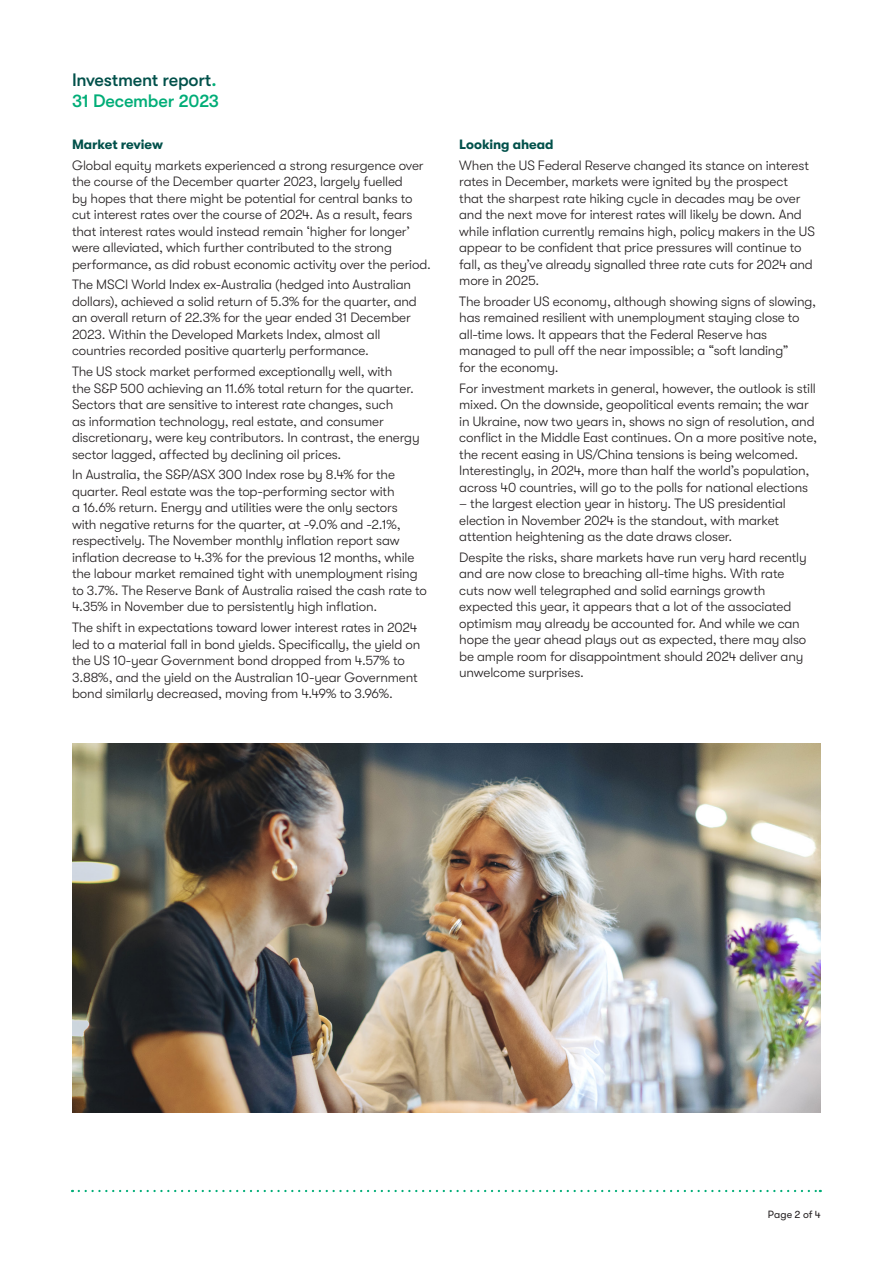
<style>
.page{position:relative;width:893px;height:1263px;background:#fff}
.page>*{position:absolute;margin:0;border:0;box-sizing:border-box;transform-origin:0 0}
.t1{font:500 18px/21px "GT Walsheim";letter-spacing:-.015em;color:#00504a}
.Body_Light_9_11{font:300 13.5px/16.5px "GT Walsheim";letter-spacing:-.01em;color:#231f20}
.Sub_3_Bold_9_11{font:700 13.5px "GT Walsheim";letter-spacing:-.005em;color:#00504a}
.t2{font:10.5px "GT Walsheim";color:#231f20}
.s1{color:#00ad77}
</style>
<div class="page">
<svg style="left:79px;top:1190px;width:742px;height:2px"></svg>
<img style="left:72px;top:743px;width:749px;height:369px">
<h1 class="t1" style="left:72px;top:69px;width:149px">Investment report<span class="s1">.<br>31 December 2023</span></h1>
<p class="Sub_3_Bold_9_11" style="left:72px;top:137px;width:92px">Market review</p>
<p class="Body_Light_9_11" style="left:72px;top:157px;width:360px">Global equity markets experienced a strong resurgence over the course of the December quarter 2023, largely fuelled<br>by hopes that there might be potential for central banks to cut interest rates over the course of 2024. As a result, fears that interest rates would instead remain ‘higher for longer’ were alleviated, which further contributed to the strong performance, as did robust economic activity over the period.</p>
<p class="Body_Light_9_11" style="left:72px;top:277px;width:346px">The MSCI World Index ex-Australia (hedged into Australian dollars), achieved a solid return of 5.3% for the quarter, and an overall return of 22.3% for the year ended 31 December 2023. Within the Developed Markets Index, almost all countries recorded positive quarterly performance.</p>
<p class="Body_Light_9_11" style="left:72px;top:363px;width:349px">The US stock market performed exceptionally well, with<br>the S&amp;P 500 achieving an 11.6% total return for the quarter.<br>Sectors that are sensitive to interest rate changes, such<br>as information technology, real estate, and consumer discretionary, were key contributors. In contrast, the energy sector lagged, affected by declining oil prices.</p>
<p class="Body_Light_9_11" style="left:72px;top:467px;width:356px">In Australia, the S&amp;P/ASX 300 Index rose by 8.4% for the quarter. Real estate was the top-performing sector with<br>a 16.6% return. Energy and utilities were the only sectors<br>with negative returns for the quarter, at -9.0% and -2.1%, respectively. The November monthly inflation report saw inflation decrease to 4.3% for the previous 12 months, while the labour market remained tight with unemployment rising to 3.7%. The Reserve Bank of Australia raised the cash rate to 4.35% in November due to persistently high inflation.</p>
<p class="Body_Light_9_11" style="left:72px;top:619px;width:350px">The shift in expectations toward lower interest rates in 2024 led to a material fall in bond yields. Specifically, the yield on the US 10-year Government bond dropped from 4.57% to 3.88%, and the yield on the Australian 10-year Government bond similarly decreased, moving from 4.49% to 3.96%.</p>
<p class="Sub_3_Bold_9_11" style="left:459px;top:137px;width:96px">Looking ahead</p>
<p class="Body_Light_9_11" style="left:459px;top:157px;width:357px">When the US Federal Reserve changed its stance on interest rates in December, markets were ignited by the prospect that the sharpest rate hiking cycle in decades may be over and the next move for interest rates will likely be down. And while inflation currently remains high, policy makers in the US appear to be confident that price pressures will continue to fall, as they’ve already signalled three rate cuts for 2024 and more in 2025.</p>
<p class="Body_Light_9_11" style="left:459px;top:293px;width:358px">The broader US economy, although showing signs of slowing, has remained resilient with unemployment staying close to all-time lows. It appears that the Federal Reserve has managed to pull off the near impossible; a “soft landing”<br>for the economy.</p>
<p class="Body_Light_9_11" style="left:459px;top:380px;width:359px">For investment markets in general, however, the outlook is still mixed. On the downside, geopolitical events remain; the war in Ukraine, now two years in, shows no sign of resolution, and conflict in the Middle East continues. On a more positive note, the recent easing in US/China tensions is being welcomed.<br>Interestingly, in 2024, more than half the world’s population, across 40 countries, will go to the polls for national elections</p>
<p class="Body_Light_9_11" style="left:459px;top:495px;width:328px">– the largest election year in history. The US presidential election in November 2024 is the standout, with market attention heightening as the date draws closer.</p>
<p class="Body_Light_9_11" style="left:459px;top:549px;width:349px">Despite the risks, share markets have run very hard recently and are now close to breaching all-time highs. With rate cuts now well telegraphed and solid earnings growth expected this year, it appears that a lot of the associated optimism may already be accounted for. And while we can hope the year ahead plays out as expected, there may also be ample room for disappointment should 2024 deliver any unwelcome surprises.</p>
<p class="t2" style="left:768px;top:1208px;width:54px">Page 2 of 4</p>
</div>
